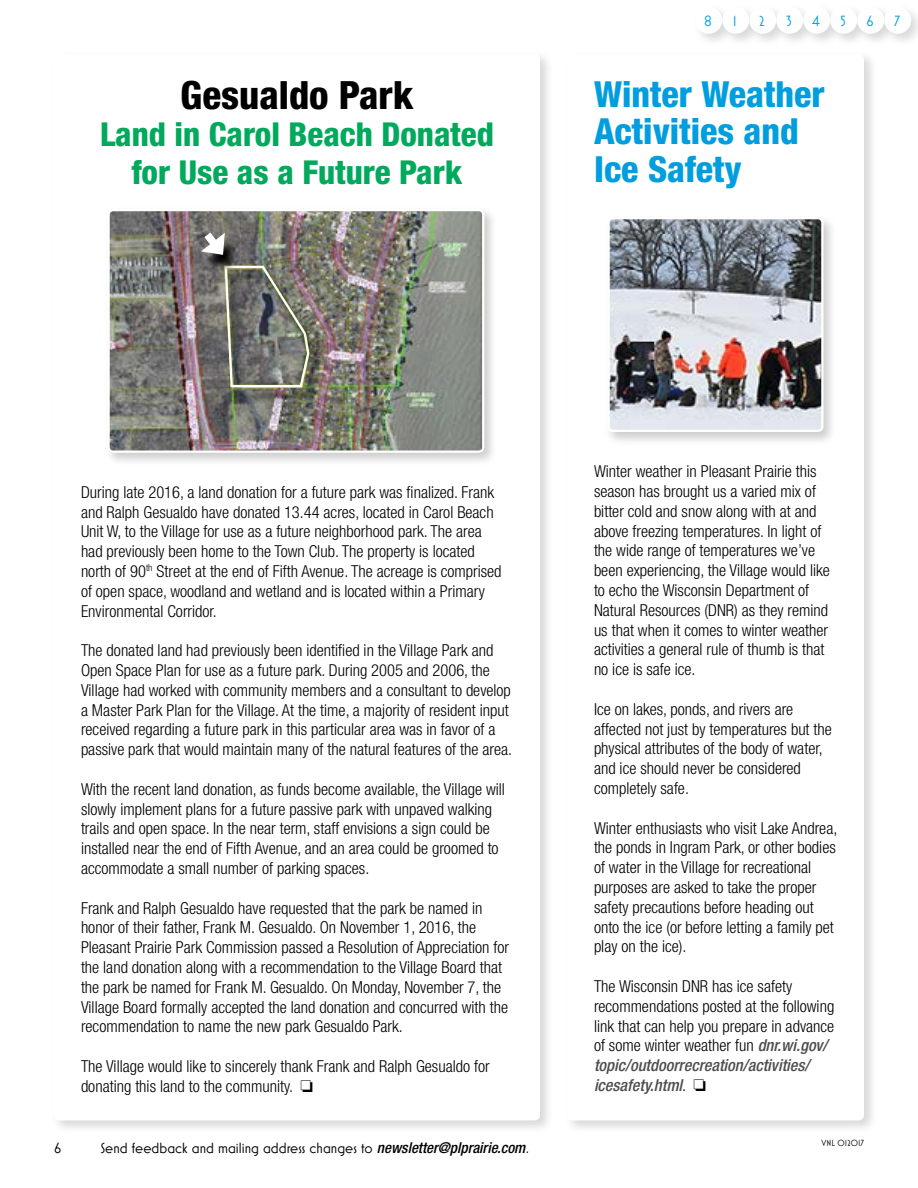
<style>
.page{position:relative;width:918px;height:1188px;background:#fff}
.page>*{position:absolute;margin:0;border:0;box-sizing:border-box;transform-origin:0 0}
.t1{font:800 condensed 39px "Helvetica Neue LT Std";color:#000}
.t2{font:800 condensed 36px/37.5px "Helvetica Neue LT Std";color:#009ede}
.t3{font:800 condensed 33px/37.5px "Helvetica Neue LT Std";color:#00a95c;text-align:center}
.t4{font:300 condensed 16.5px/19.8px "Helvetica Neue LT Std";color:#000}
.t5{font:15px "Mostra Nuova";color:#000}
.t6{font:15px "Mostra Nuova Alt A";color:#009ede}
.t7{font:9px "Mostra Nuova";color:#000}
.s1{font-weight:500;font-style:italic;color:#4d4d4f}
.s2{font-family:"Helvetica Neue LT Std";font-weight:500;font-style:italic;font-stretch:condensed}
.s3{font-family:"Helvetica Neue LT Std";font-weight:300;font-style:italic;font-stretch:condensed}
</style>
<div class="page">
<div style="left:51px;top:51px;width:503px;height:1083px;background:#000;opacity:.15"></div>
<div style="left:54px;top:54px;width:486px;height:1066px;background:#fff;border-radius:5px"></div>
<div style="left:105px;top:206px;width:393px;height:260px;background:#000;opacity:.2"></div>
<img style="left:110px;top:212px;width:371px;height:238px">
<div style="left:107px;top:209px;width:377px;height:244px;border:2px solid #fff;border-radius:4px"></div>
<img style="left:224px;top:269px;width:97px;height:135px">
<svg style="left:223px;top:272px;width:11px;height:117px"></svg>
<hr style="left:225px;top:266px;width:39px;height:2px;background:#fff">
<hr style="left:230px;top:385px;width:72px;height:2px;background:#fff">
<img style="left:259px;top:263px;width:52px;height:126px">
<svg style="left:202px;top:236px;width:36px;height:36px"></svg>
<svg style="left:197px;top:224px;width:30px;height:34px"></svg>
<div style="left:564px;top:51px;width:314px;height:1083px;background:#000;opacity:.15"></div>
<div style="left:567px;top:54px;width:297px;height:1066px;background:#fff;border-radius:5px"></div>
<svg style="left:590px;top:51px;width:237px;height:3px"></svg>
<div style="left:605px;top:215px;width:232px;height:231px;background:#000;opacity:.2"></div>
<img style="left:610px;top:220px;width:210px;height:209px">
<div style="left:607px;top:217px;width:216px;height:215px;border:2px solid #fff;border-radius:4px"></div>
<div style="left:693px;top:4px;width:43px;height:44px;background:#000;opacity:.15"></div>
<div style="left:695px;top:7px;width:27px;height:27px;background:#fff;border-radius:50%"></div>
<div style="left:720px;top:4px;width:43px;height:44px;background:#000;opacity:.15"></div>
<div style="left:722px;top:7px;width:27px;height:27px;background:#fff;border-radius:50%"></div>
<div style="left:747px;top:4px;width:43px;height:44px;background:#000;opacity:.15"></div>
<div style="left:749px;top:7px;width:27px;height:27px;background:#fff;border-radius:50%"></div>
<div style="left:774px;top:4px;width:43px;height:44px;background:#000;opacity:.15"></div>
<div style="left:776px;top:7px;width:27px;height:27px;background:#fff;border-radius:50%"></div>
<div style="left:801px;top:4px;width:43px;height:44px;background:#000;opacity:.15"></div>
<div style="left:803px;top:7px;width:27px;height:27px;background:#fff;border-radius:50%"></div>
<div style="left:828px;top:4px;width:43px;height:44px;background:#000;opacity:.15"></div>
<div style="left:830px;top:7px;width:27px;height:27px;background:#fff;border-radius:50%"></div>
<div style="left:855px;top:4px;width:43px;height:44px;background:#000;opacity:.15"></div>
<div style="left:857px;top:7px;width:27px;height:27px;background:#fff;border-radius:50%"></div>
<div style="left:882px;top:4px;width:36px;height:44px;background:#000;opacity:.15"></div>
<div style="left:884px;top:7px;width:27px;height:27px;background:#fff;border-radius:50%"></div>
<h1 class="t1" style="left:181px;top:71px;width:234px">Gesualdo Park</h1>
<h3 class="t3" style="left:100px;top:115px;width:395px">Land in Carol Beach Donated for Use as a Future Park</h3>
<p class="t6" style="left:704px;top:13px;width:9px">8</p>
<p class="t6" style="left:733px;top:13px;width:6px">1</p>
<p class="t6" style="left:759px;top:13px;width:7px">2</p>
<p class="t6" style="left:786px;top:13px;width:7px">3</p>
<p class="t6" style="left:812px;top:13px;width:9px">4</p>
<p class="t6" style="left:840px;top:13px;width:7px">5</p>
<p class="t6" style="left:866px;top:13px;width:9px">6</p>
<p class="t6" style="left:894px;top:13px;width:7px">7</p>
<h2 class="t2" style="left:594px;top:75px;width:232px">Winter Weather<br>Activities and<br>Ice Safety</h2>
<p class="t4" style="left:81px;top:482px;width:422px">During late 2016, a land donation for a future park was finalized. Frank and Ralph Gesualdo have donated 13.44 acres, located in Carol Beach Unit W, to the Village for use as a future neighborhood park. The area had previously been home to the Town Club. The property is located north of 90<sup>th</sup> Street at the end of Fifth Avenue. The acreage is comprised of open space, woodland and wetland and is located within a Primary Environmental Corridor.</p>
<p class="t4" style="left:81px;top:640px;width:433px">The donated land had previously been identified in the Village Park and Open Space Plan for use as a future park. During 2005 and 2006, the Village had worked with community members and a consultant to develop a Master Park Plan for the Village. At the time, a majority of resident input received regarding a future park in this particular area was in favor of a passive park that would maintain many of the natural features of the area.</p>
<p class="t4" style="left:81px;top:779px;width:425px">With the recent land donation, as funds become available, the Village will slowly implement plans for a future passive park with unpaved walking trails and open space. In the near term, staff envisions a sign could be installed near the end of Fifth Avenue, and an area could be groomed to accommodate a small number of parking spaces.</p>
<p class="t4" style="left:81px;top:898px;width:430px">Frank and Ralph Gesualdo have requested that the park be named in honor of their father, Frank M. Gesualdo. On November 1, 2016, the Pleasant Prairie Park Commission passed a Resolution of Appreciation for the land donation along with a recommendation to the Village Board that the park be named for Frank M. Gesualdo. On Monday, November 7, the Village Board formally accepted the land donation and concurred with the recommendation to name the new park Gesualdo Park.</p>
<p class="t4" style="left:81px;top:1056px;width:410px">The Village would like to sincerely thank Frank and Ralph Gesualdo for donating this land to the community. □</p>
<p class="t4" style="left:594px;top:461px;width:237px">Winter weather in Pleasant Prairie this season has brought us a varied mix of bitter cold and snow along with at and above freezing temperatures. In light of the wide range of temperatures we’ve been experiencing, the Village would like to echo the Wisconsin Department of Natural Resources (DNR) as they remind us that when it comes to winter weather activities a general rule of thumb is that no ice is safe ice.</p>
<p class="t4" style="left:594px;top:699px;width:239px">Ice on lakes, ponds, and rivers are affected not just by temperatures but the physical attributes of the body of water, and ice should never be considered completely safe.</p>
<p class="t4" style="left:594px;top:818px;width:245px">Winter enthusiasts who visit Lake Andrea, the ponds in Ingram Park, or other bodies of water in the Village for recreational purposes are asked to take the proper safety precautions before heading out onto the ice (or before letting a family pet play on the ice).</p>
<p class="t4" style="left:594px;top:976px;width:242px">The Wisconsin DNR has ice safety recommendations posted at the following link that can help you prepare in advance of some winter weather fun <span class="s1">dnr.wi.gov/ topic/outdoorrecreation/activities/ icesafety.html</span>. □</p>
<p class="t5" style="left:54px;top:1139px;width:9px">6</p>
<p class="t5" style="left:100px;top:1139px;width:430px">Send feedback and mailing address changes to <span class="s2">newsletter@plprairie.com</span><span class="s3">.</span></p>
<p class="t7" style="left:822px;top:1138px;width:44px">VNL 012017</p>
</div>
